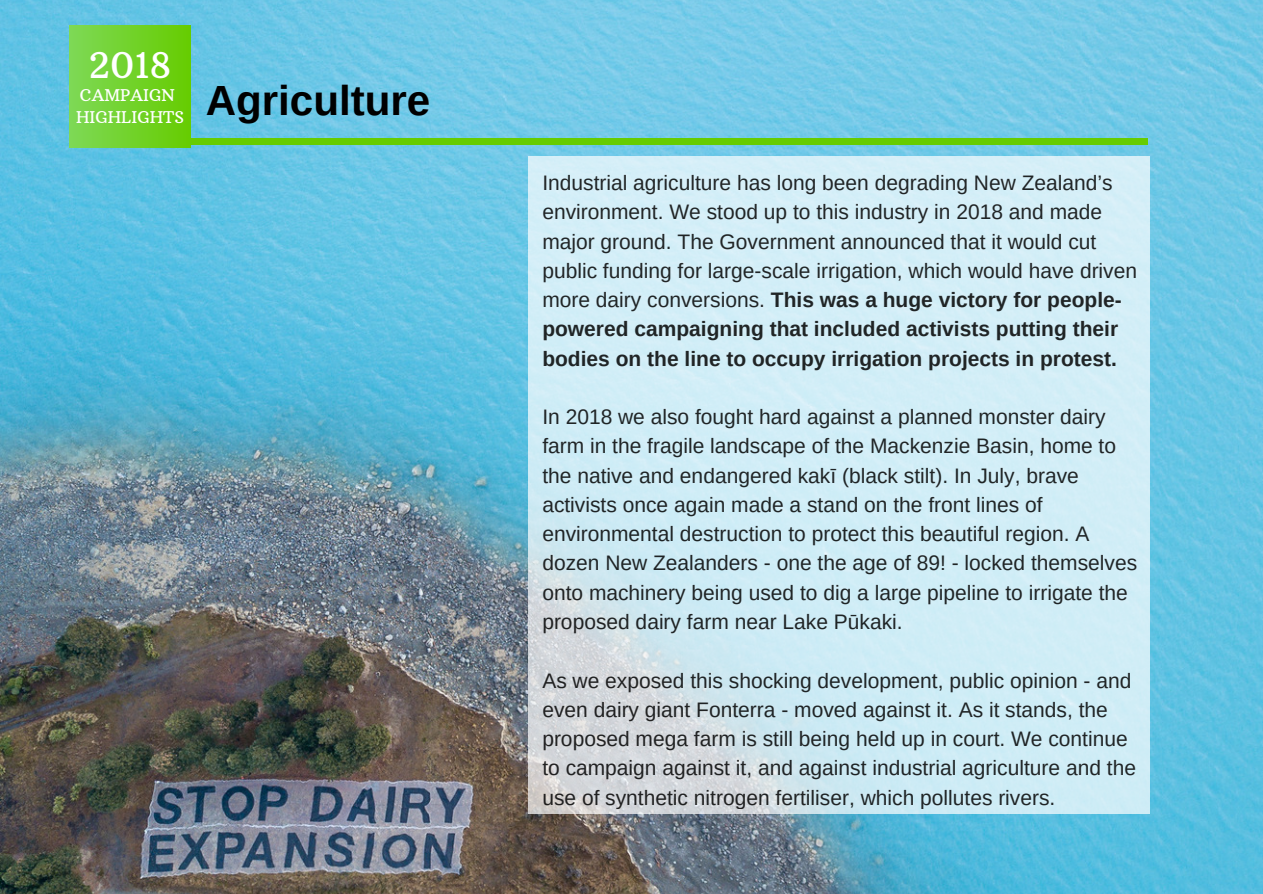
<style>
.page{position:relative;width:1263px;height:894px;background:#fff}
.page>*{position:absolute;margin:0;border:0;box-sizing:border-box;transform-origin:0 0}
.t1{font:700 42.15px "Arimo";color:#000}
.t2{font:36px "Arbutus Slab";color:#fff}
.t3{font:21px/29.2px "Arimo";color:#000}
.t4{font:16.5px/22.2px "Arbutus Slab";color:#fff}
.s1{font-weight:700}
</style>
<div class="page">
<img style="left:0;top:0;width:1263px;height:893px">
<div style="left:72px;top:139px;width:1076px;height:6px;background:#6c0"></div>
<div style="left:69px;top:26px;width:122px;height:121px;background:linear-gradient(to right,#7ed957,#66cc01)"></div>
<svg style="left:528px;top:157px;width:622px;height:656px;background:#d1ebf3"></svg>
<h2 class="t2" style="left:88px;top:42px;width:84px">2018</h2>
<p class="t4" style="left:76px;top:84px;width:109px">CAMPAIGN<br>HIGHLIGHTS</p>
<h1 class="t1" style="left:206px;top:77px;width:226px">Agriculture</h1>
<p class="t3" style="left:542px;top:168px;width:596px">Industrial agriculture has long been degrading New Zealand’s environment. We stood up to this industry in 2018 and made major ground. The Government announced that it would cut public funding for large-scale irrigation, which would have driven more dairy conversions. <span class="s1">This was a huge victory for people&shy;powered campaigning that included activists putting their bodies on the line to occupy irrigation projects in protest.</span></p>
<p class="t3" style="left:542px;top:402px;width:596px">In 2018 we also fought hard against a planned monster dairy farm in the fragile landscape of the Mackenzie Basin, home to the native and endangered kakī (black stilt). In July, brave activists once again made a stand on the front lines of environmental destruction to protect this beautiful region. A dozen New Zealanders - one the age of 89! - locked themselves onto machinery being used to dig a large pipeline to irrigate the proposed dairy farm near Lake Pūkaki.</p>
<p class="t3" style="left:542px;top:665px;width:595px">As we exposed this shocking development, public opinion - and even dairy giant Fonterra - moved against it. As it stands, the proposed mega farm is still being held up in court. We continue to campaign against it, and against industrial agriculture and the use of synthetic nitrogen fertiliser, which pollutes rivers.</p>
</div>
